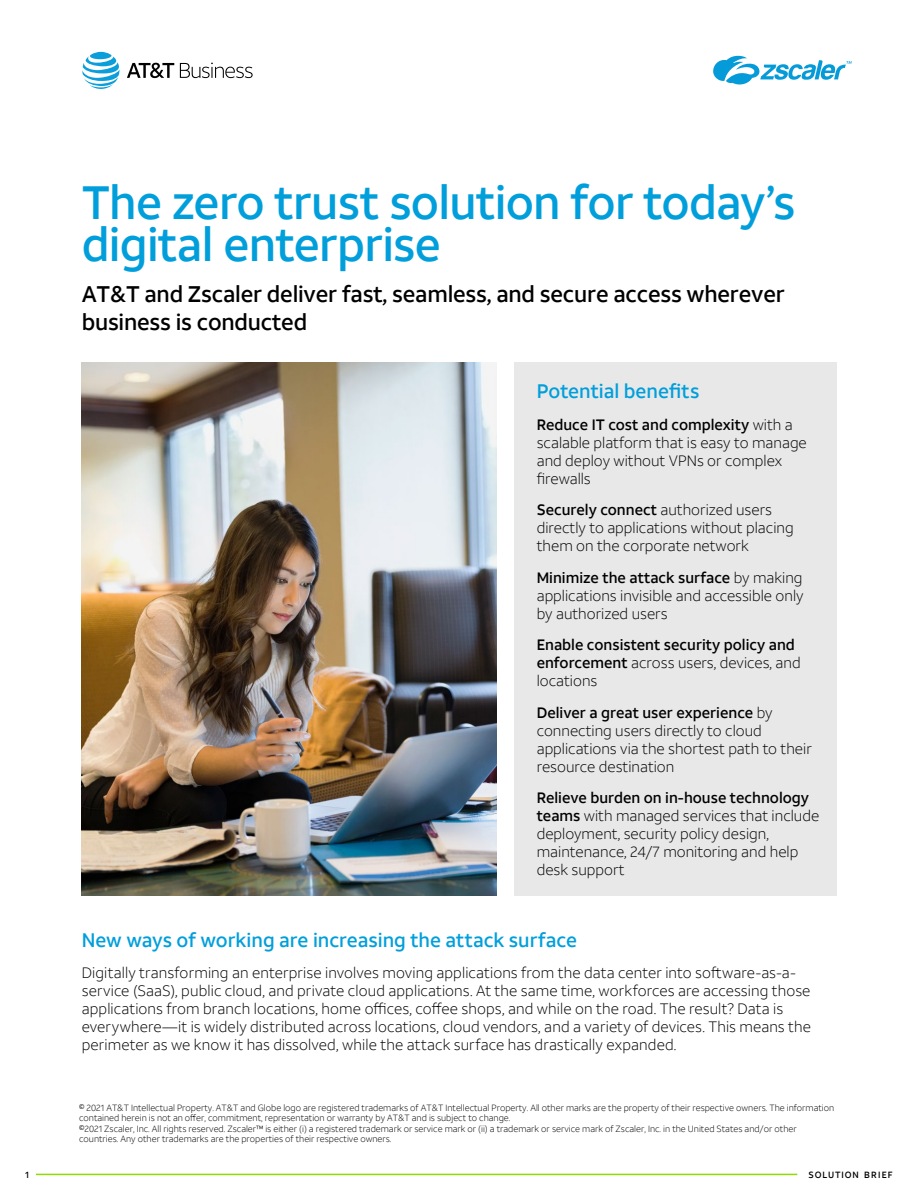
<style>
.page{position:relative;width:918px;height:1188px;background:#fff}
.page>*{position:absolute;margin:0;border:0;box-sizing:border-box;transform-origin:0 0}
.t1{font:500 46.5px/42px "ATT Aleck Sans";letter-spacing:-.015em;color:#009fdb}
.t2{font:500 22.5px/28.5px "ATT Aleck Sans";letter-spacing:-.01em;color:#000}
.t3{font:500 19.5px "ATT Aleck Sans";color:#009fdb}
.t4{font:300 15px/18px "ATT Aleck Sans";color:#000}
.t5{font:500 15px/18px "ATT Aleck Sans";color:#000}
.t6{font:300 9px/10.5px "ATT Aleck Sans";color:#000}
.t7{font:500 9px "ATT Aleck Sans";letter-spacing:.095em;color:#000}
.s1{font-weight:500}
.s2{font-weight:300}
</style>
<div class="page">
<hr style="left:36px;top:1174px;width:761px;height:1px;background:#91dc00">
<div style="left:514px;top:362px;width:322px;height:533px;background:#e8e8e8"></div>
<img style="left:82px;top:362px;width:415px;height:533px">
<svg style="left:82px;top:52px;width:37px;height:37px"></svg>
<svg style="left:127px;top:63px;width:47px;height:15px"></svg>
<svg style="left:180px;top:63px;width:73px;height:15px"></svg>
<svg style="left:713px;top:56px;width:139px;height:29px"></svg>
<h1 class="t1" style="left:82px;top:182px;width:715px">The zero trust solution for today’s digital enterprise</h1>
<h2 class="t2" style="left:82px;top:280px;width:705px">AT&amp;T and Zscaler deliver fast, seamless, and secure access wherever business is conducted</h2>
<h3 class="t3" style="left:537px;top:379px;width:164px">Potential benefits</h3>
<p class="t4" style="left:537px;top:415px;width:272px"><span class="s1">Reduce IT cost and complexity</span> with a scalable platform that is easy to manage and deploy without VPNs or complex firewalls</p>
<p class="t4" style="left:537px;top:501px;width:258px"><span class="s1">Securely connect</span> authorized users directly to applications without placing them on the corporate network</p>
<p class="t4" style="left:537px;top:568px;width:268px;text-align:justify"><span class="s1">Minimize the attack surface</span> by making applications invisible and accessible only by authorized users</p>
<p class="t5" style="left:537px;top:636px;width:265px">Enable consistent security policy and enforcement <span class="s2">across users, devices, and locations</span></p>
<p class="t4" style="left:537px;top:703px;width:277px"><span class="s1">Deliver a great user experience</span> by connecting users directly to cloud applications via the shortest path to their resource destination</p>
<p class="t4" style="left:537px;top:789px;width:284px"><span class="s1">Relieve burden on in-house technology teams</span> with managed services that include deployment, security policy design, maintenance, 24/7 monitoring and help desk support</p>
<h3 class="t3" style="left:82px;top:928px;width:497px">New ways of working are increasing the attack surface</h3>
<p class="t4" style="left:82px;top:964px;width:731px">Digitally transforming an enterprise involves moving applications from the data center into software-as-a&shy;service (SaaS), public cloud, and private cloud applications. At the same time, workforces are accessing those applications from branch locations, home offices, coffee shops, and while on the road. The result? Data is everywhere—it is widely distributed across locations, cloud vendors, and a variety of devices. This means the perimeter as we know it has dissolved, while the attack surface has drastically expanded.</p>
<p class="t6" style="left:79px;top:1102px;width:757px">© 2021 AT&amp;T Intellectual Property. AT&amp;T and Globe logo are registered trademarks of AT&amp;T Intellectual Property. All other marks are the property of their respective owners. The information contained herein is not an offer, commitment, representation or warranty by AT&amp;T and is subject to change.<br>©2021 Zscaler, Inc. All rights reserved. Zscaler™ is either (i) a registered trademark or service mark or (ii) a trademark or service mark of Zscaler, Inc. in the United States and/or other countries. Any other trademarks are the properties of their respective owners.</p>
<p class="t7" style="left:25px;top:1169px;width:5px">1</p>
<p class="t7" style="left:809px;top:1169px;width:86px">SOLUTION BRIEF</p>
</div>
